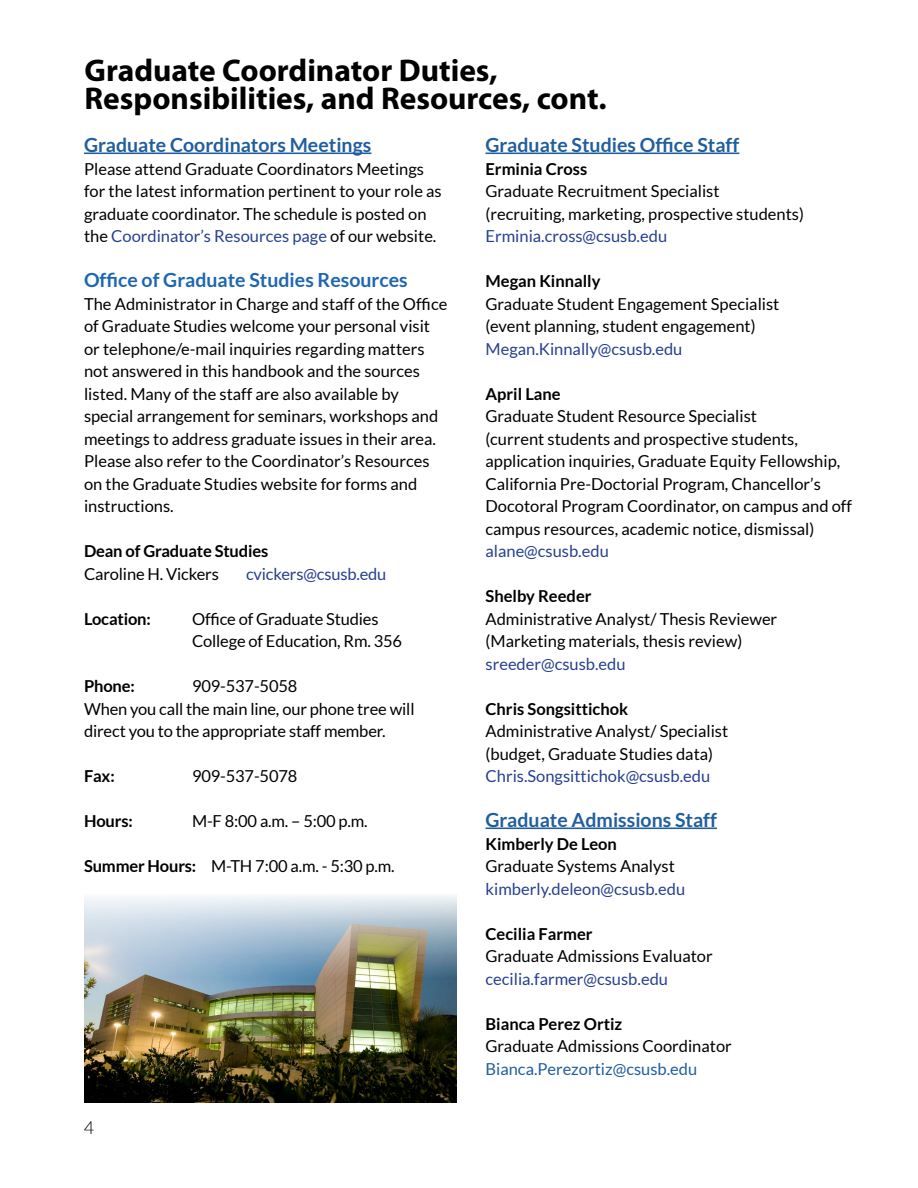
<style>
.page{position:relative;width:918px;height:1188px;background:#fff}
.page>*{position:absolute;margin:0;border:0;box-sizing:border-box;transform-origin:0 0}
.t1{font:700 31.5px/28.5px "Myriad Pro";color:#000}
.t2{font:700 19.5px "Lato";color:#215e9e}
.t3{font:700 19.5px "Lato";color:#1f66b1}
.t4{font:300 18px "Lato";color:#000}
.t5{font:16.5px/22.5px "Lato";color:#000}
.t6{font:16.5px "Lato";color:#25408f}
.t7{font:700 16.5px "Lato";color:#000}
.t8{font:16.5px "Lato";color:#215e9e}
.s1{color:#25408f}
.s2{font-weight:700}
</style>
<div class="page">
<hr style="left:84px;top:153px;width:287px;height:1px;background:#215e9e">
<hr style="left:486px;top:153px;width:253px;height:1px;background:#215e9e">
<hr style="left:486px;top:828px;width:231px;height:1px;background:#215e9e">
<img style="left:85px;top:895px;width:371px;height:208px">
<h1 class="t1" style="left:85px;top:55px;width:524px">Graduate Coordinator Duties,<br>Responsibilities, and Resources, cont.</h1>
<p class="t2" style="left:84px;top:134px;width:289px">Graduate Coordinators Meetings</p>
<p class="t5" style="left:84px;top:157px;width:359px">Please attend Graduate Coordinators Meetings for the latest information pertinent to your role as graduate coordinator. The schedule is posted on the <span class="s1">Coordinator’s Resources page</span> of our website.</p>
<p class="t3" style="left:84px;top:269px;width:325px">Office of Graduate Studies Resources</p>
<p class="t5" style="left:84px;top:292px;width:365px">The Administrator in Charge and staff of the Office of Graduate Studies welcome your personal visit or telephone/e-mail inquiries regarding matters not answered in this handbook and the sources listed. Many of the staff are also available by special arrangement for seminars, workshops and meetings to address graduate issues in their area.<br>Please also refer to the Coordinator’s Resources on the Graduate Studies website for forms and instructions.</p>
<p class="t7" style="left:84px;top:542px;width:186px">Dean of Graduate Studies</p>
<p class="t5" style="left:84px;top:562px;width:136px">Caroline H. Vickers</p>
<p class="t6" style="left:246px;top:565px;width:142px">cvickers@csusb.edu</p>
<p class="t7" style="left:84px;top:609px;width:68px">Location:</p>
<p class="t5" style="left:192px;top:607px;width:212px">Office of Graduate Studies<br>College of Education, Rm. 356</p>
<p class="t7" style="left:84px;top:677px;width:52px">Phone:</p>
<p class="t2" style="left:486px;top:134px;width:255px">Graduate Studies Office Staff</p>
<p class="t7" style="left:486px;top:159px;width:103px">Erminia Cross</p>
<p class="t5" style="left:486px;top:180px;width:320px">Graduate Recruitment Specialist<br>(recruiting, marketing, prospective students)</p>
<p class="t6" style="left:486px;top:227px;width:183px">Erminia.cross@csusb.edu</p>
<p class="t7" style="left:486px;top:272px;width:116px">Megan Kinnally</p>
<p class="t5" style="left:486px;top:292px;width:295px">Graduate Student Engagement Specialist (event planning, student engagement)</p>
<p class="t6" style="left:486px;top:339px;width:198px">Megan.Kinnally@csusb.edu</p>
<p class="t7" style="left:486px;top:384px;width:77px">April Lane</p>
<p class="t5" style="left:486px;top:405px;width:368px">Graduate Student Resource Specialist<br>(current students and prospective students, application inquiries, Graduate Equity Fellowship, California Pre-Doctorial Program, Chancellor’s Docotoral Program Coordinator, on campus and off campus resources, academic notice, dismissal)</p>
<p class="t6" style="left:486px;top:542px;width:125px">alane@csusb.edu</p>
<p class="t7" style="left:486px;top:587px;width:108px">Shelby Reeder</p>
<p class="t5" style="left:486px;top:607px;width:293px">Administrative Analyst/ Thesis Reviewer (Marketing materials, thesis review)</p>
<p class="t6" style="left:486px;top:655px;width:142px">sreeder@csusb.edu</p>
<p class="t7" style="left:486px;top:699px;width:144px">Chris Songsittichok</p>
<p class="t5" style="left:486px;top:720px;width:244px">Administrative Analyst/ Specialist (budget, Graduate Studies data)</p>
<p class="t6" style="left:486px;top:767px;width:226px">Chris.Songsittichok@csusb.edu</p>
<p class="t2" style="left:486px;top:809px;width:233px">Graduate Admissions Staff</p>
<p class="t7" style="left:486px;top:834px;width:133px">Kimberly De Leon</p>
<p class="t5" style="left:486px;top:855px;width:191px">Graduate Systems Analyst</p>
<p class="t6" style="left:486px;top:879px;width:201px">kimberly.deleon@csusb.edu</p>
<p class="t7" style="left:486px;top:924px;width:109px">Cecilia Farmer</p>
<p class="t5" style="left:486px;top:945px;width:229px">Graduate Admissions Evaluator</p>
<p class="t6" style="left:486px;top:969px;width:184px">cecilia.farmer@csusb.edu</p>
<p class="t7" style="left:486px;top:1014px;width:138px">Bianca Perez Ortiz</p>
<p class="t5" style="left:486px;top:1035px;width:248px">Graduate Admissions Coordinator</p>
<p class="t8" style="left:486px;top:1059px;width:213px">Bianca.Perezortiz@csusb.edu</p>
<p class="t5" style="left:84px;top:675px;width:332px;text-indent:108px">909-537-5058<br>When you call the main line, our phone tree will direct you to the appropriate staff member.</p>
<p class="t7" style="left:84px;top:767px;width:32px">Fax:</p>
<p class="t5" style="left:192px;top:765px;width:107px">909-537-5078</p>
<p class="t7" style="left:84px;top:812px;width:50px">Hours:</p>
<p class="t5" style="left:192px;top:810px;width:177px">M-F 8:00 a.m. – 5:00 p.m.</p>
<p class="t5" style="left:84px;top:855px;width:312px"><span class="s2">Summer Hours:</span> M-TH 7:00 a.m. - 5:30 p.m.</p>
<p class="t4" style="left:84px;top:1118px;width:12px">4</p>
</div>
